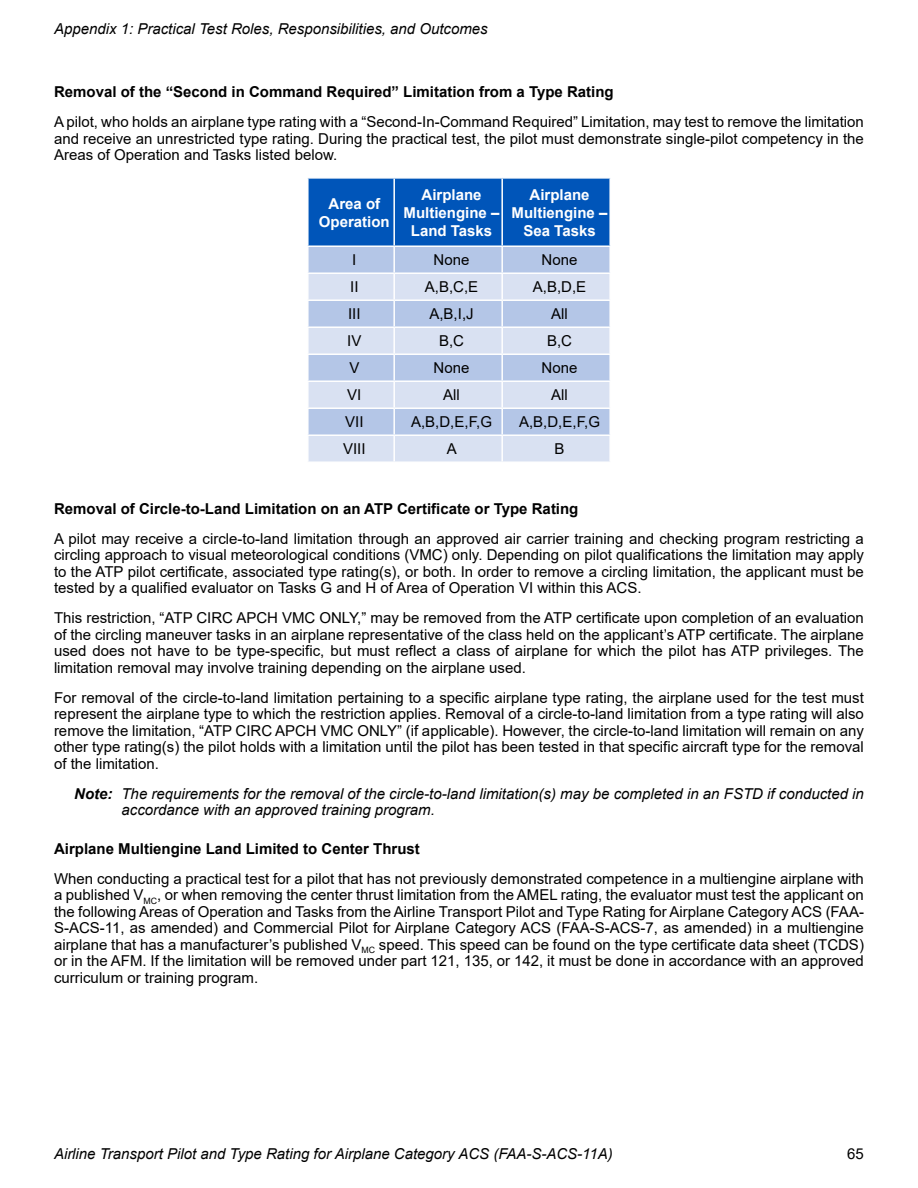
<style>
.page{position:relative;width:918px;height:1188px;background:#fff}
.page>*{position:absolute;margin:0;border:0;box-sizing:border-box;transform-origin:0 0}
.no_string{font:15px/16.5px "Arial";color:#000;text-align:justify}
.t1{font:italic 15px/16.5px "Arial";color:#000}
.head2{font:700 15px "Arial";color:#000}
.t2{font:700 15px/18px "Arial";color:#fff;text-align:center}
.s1{font-weight:700}
</style>
<div class="page">
<div style="left:309px;top:179px;width:300px;height:66px;background:#0055b9"></div>
<div style="left:309px;top:247px;width:300px;height:25px;background:#b4c6e7"></div>
<svg style="left:309px;top:274px;width:300px;height:187px;background:#c9d5ed"></svg>
<hr style="left:307px;top:299px;width:87px;height:2px;background:#fff">
<hr style="left:394px;top:299px;width:108px;height:2px;background:#fff">
<hr style="left:502px;top:299px;width:109px;height:2px;background:#fff">
<hr style="left:307px;top:326px;width:87px;height:2px;background:#fff">
<hr style="left:394px;top:326px;width:108px;height:2px;background:#fff">
<hr style="left:502px;top:326px;width:109px;height:2px;background:#fff">
<hr style="left:307px;top:353px;width:87px;height:2px;background:#fff">
<hr style="left:394px;top:353px;width:108px;height:2px;background:#fff">
<hr style="left:502px;top:353px;width:109px;height:2px;background:#fff">
<hr style="left:307px;top:380px;width:87px;height:2px;background:#fff">
<hr style="left:394px;top:380px;width:108px;height:2px;background:#fff">
<hr style="left:502px;top:380px;width:109px;height:2px;background:#fff">
<hr style="left:307px;top:407px;width:87px;height:2px;background:#fff">
<hr style="left:394px;top:407px;width:108px;height:2px;background:#fff">
<hr style="left:502px;top:407px;width:109px;height:2px;background:#fff">
<hr style="left:307px;top:434px;width:87px;height:2px;background:#fff">
<hr style="left:394px;top:434px;width:108px;height:2px;background:#fff">
<hr style="left:502px;top:434px;width:109px;height:2px;background:#fff">
<hr style="left:393px;top:247px;width:2px;height:25px;background:#fff">
<hr style="left:501px;top:247px;width:2px;height:25px;background:#fff">
<hr style="left:393px;top:274px;width:2px;height:25px;background:#fff">
<hr style="left:501px;top:274px;width:2px;height:25px;background:#fff">
<hr style="left:393px;top:301px;width:2px;height:25px;background:#fff">
<hr style="left:501px;top:301px;width:2px;height:25px;background:#fff">
<hr style="left:393px;top:328px;width:2px;height:25px;background:#fff">
<hr style="left:501px;top:328px;width:2px;height:25px;background:#fff">
<hr style="left:393px;top:355px;width:2px;height:25px;background:#fff">
<hr style="left:501px;top:355px;width:2px;height:25px;background:#fff">
<hr style="left:393px;top:382px;width:2px;height:25px;background:#fff">
<hr style="left:501px;top:382px;width:2px;height:25px;background:#fff">
<hr style="left:393px;top:409px;width:2px;height:25px;background:#fff">
<hr style="left:501px;top:409px;width:2px;height:25px;background:#fff">
<hr style="left:393px;top:436px;width:2px;height:25px;background:#fff">
<hr style="left:501px;top:436px;width:2px;height:25px;background:#fff">
<hr style="left:393px;top:179px;width:2px;height:66px;background:#fff">
<hr style="left:501px;top:179px;width:2px;height:66px;background:#fff">
<p class="t1" style="left:54px;top:21px;width:435px">Appendix 1: Practical Test Roles, Responsibilities, and Outcomes</p>
<p class="head2" style="left:54px;top:81px;width:561px">Removal of the “Second in Command Required” Limitation from a Type Rating</p>
<p class="no_string" style="left:54px;top:114px;width:812px">A pilot, who holds an airplane type rating with a “Second-In-Command Required” Limitation, may test to remove the limitation and receive an unrestricted type rating. During the practical test, the pilot must demonstrate single-pilot competency in the Areas of Operation and Tasks listed below.</p>
<p class="t2" style="left:319px;top:194px;width:72px">Area of<br>Operation</p>
<p class="t2" style="left:404px;top:185px;width:97px">Airplane<br>Multiengine –<br>Land Tasks</p>
<p class="t2" style="left:512px;top:185px;width:97px">Airplane<br>Multiengine –<br>Sea Tasks</p>
<p class="no_string" style="left:352px;top:252px;width:6px">I</p>
<p class="no_string" style="left:434px;top:252px;width:37px">None</p>
<p class="no_string" style="left:542px;top:252px;width:37px">None</p>
<p class="no_string" style="left:350px;top:279px;width:10px">II</p>
<p class="no_string" style="left:425px;top:279px;width:55px">A,B,C,E</p>
<p class="no_string" style="left:533px;top:279px;width:55px">A,B,D,E</p>
<p class="no_string" style="left:348px;top:306px;width:14px">III</p>
<p class="no_string" style="left:429px;top:306px;width:46px">A,B,I,J</p>
<p class="no_string" style="left:551px;top:306px;width:18px">All</p>
<p class="no_string" style="left:347px;top:333px;width:16px">IV</p>
<p class="no_string" style="left:439px;top:333px;width:27px">B,C</p>
<p class="no_string" style="left:547px;top:333px;width:27px">B,C</p>
<p class="no_string" style="left:349px;top:360px;width:12px">V</p>
<p class="no_string" style="left:434px;top:360px;width:37px">None</p>
<p class="no_string" style="left:542px;top:360px;width:37px">None</p>
<p class="no_string" style="left:347px;top:387px;width:16px">VI</p>
<p class="no_string" style="left:443px;top:387px;width:18px">All</p>
<p class="no_string" style="left:551px;top:387px;width:18px">All</p>
<p class="no_string" style="left:345px;top:414px;width:20px">VII</p>
<p class="no_string" style="left:411px;top:414px;width:82px">A,B,D,E,F,G</p>
<p class="no_string" style="left:519px;top:414px;width:82px">A,B,D,E,F,G</p>
<p class="no_string" style="left:343px;top:441px;width:24px">VIII</p>
<p class="no_string" style="left:447px;top:441px;width:12px">A</p>
<p class="no_string" style="left:555px;top:441px;width:12px">B</p>
<p class="head2" style="left:54px;top:498px;width:526px">Removal of Circle-to-Land Limitation on an ATP Certificate or Type Rating</p>
<p class="no_string" style="left:54px;top:530px;width:811px">A pilot may receive a circle-to-land limitation through an approved air carrier training and checking program restricting a circling approach to visual meteorological conditions (VMC) only. Depending on pilot qualifications the limitation may apply to the ATP pilot certificate, associated type rating(s), or both. In order to remove a circling limitation, the applicant must be tested by a qualified evaluator on Tasks G and H of Area of Operation VI within this ACS.</p>
<p class="no_string" style="left:54px;top:610px;width:812px">This restriction, “ATP CIRC APCH VMC ONLY,” may be removed from the ATP certificate upon completion of an evaluation of the circling maneuver tasks in an airplane representative of the class held on the applicant’s ATP certificate. The airplane used does not have to be type-specific, but must reflect a class of airplane for which the pilot has ATP privileges. The limitation removal may involve training depending on the airplane used.</p>
<p class="no_string" style="left:54px;top:689px;width:812px">For removal of the circle-to-land limitation pertaining to a specific airplane type rating, the airplane used for the test must represent the airplane type to which the restriction applies. Removal of a circle-to-land limitation from a type rating will also remove the limitation, “ATP CIRC APCH VMC ONLY” (if applicable). However, the circle-to-land limitation will remain on any other type rating(s) the pilot holds with a limitation until the pilot has been tested in that specific aircraft type for the removal of the limitation.</p>
<p class="t1" style="left:122px;top:785px;width:744px;text-indent:-47px"><span class="s1">Note:</span> The requirements for the removal of the circle-to-land limitation(s) may be completed in an FSTD if conducted in accordance with an approved training program.</p>
<p class="head2" style="left:54px;top:838px;width:367px">Airplane Multiengine Land Limited to Center Thrust</p>
<p class="no_string" style="left:54px;top:870px;width:812px">When conducting a practical test for a pilot that has not previously demonstrated competence in a multiengine airplane with a published V<sub>MC</sub>, or when removing the center thrust limitation from the AMEL rating, the evaluator must test the applicant on the following Areas of Operation and Tasks from the Airline Transport Pilot and Type Rating for Airplane Category ACS (FAA-S-ACS-11, as amended) and Commercial Pilot for Airplane Category ACS (FAA-S-ACS-7, as amended) in a multiengine airplane that has a manufacturer’s published V<sub>MC</sub> speed. This speed can be found on the type certificate data sheet (TCDS) or in the AFM. If the limitation will be removed under part 121, 135, or 142, it must be done in accordance with an approved curriculum or training program.</p>
<p class="t1" style="left:54px;top:1146px;width:560px">Airline Transport Pilot and Type Rating for Airplane Category ACS (FAA-S-ACS-11A)</p>
<p class="no_string" style="left:847px;top:1145px;width:18px">65</p>
</div>
